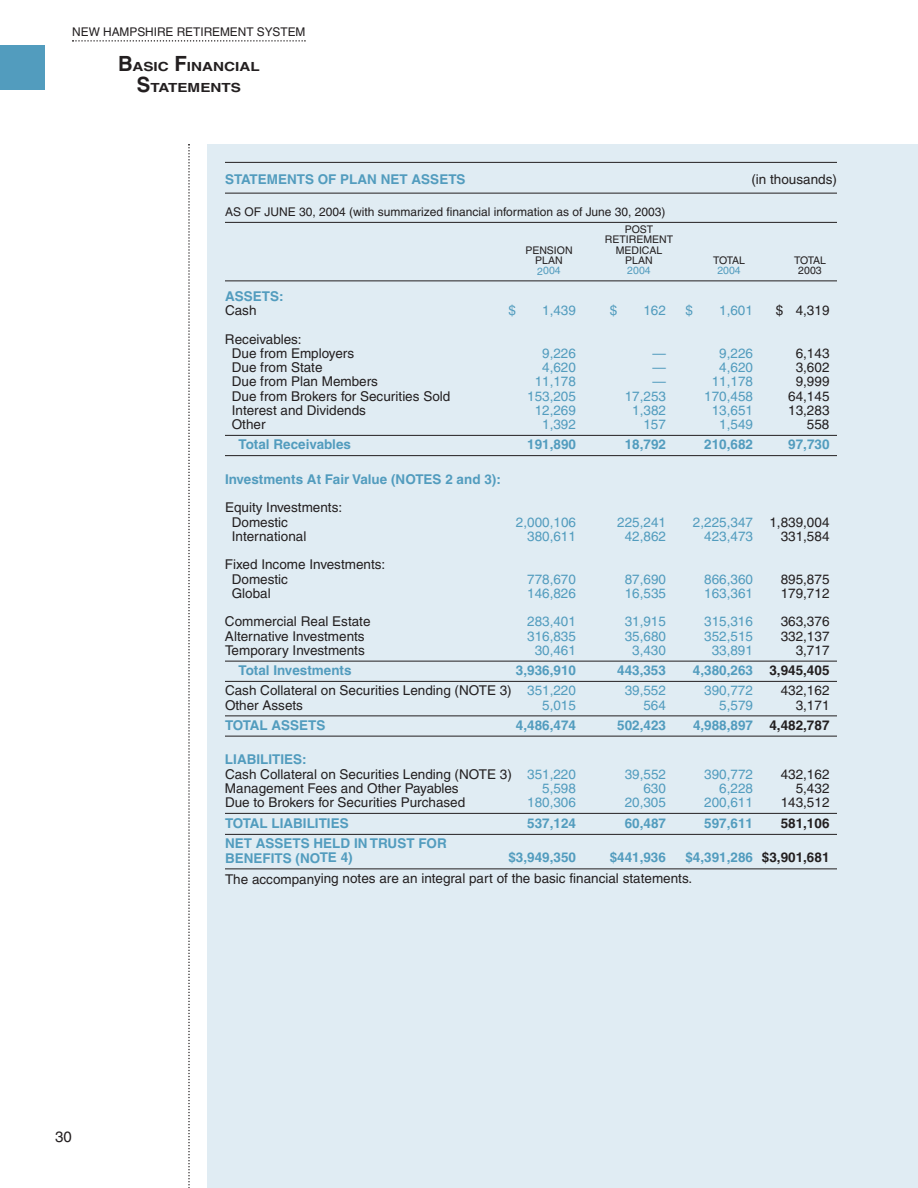
<style>
.page{position:relative;width:918px;height:1188px;background:#fff}
.page>*{position:absolute;margin:0;border:0;box-sizing:border-box;transform-origin:0 0}
.t1{font:15px "Helvetica";color:#231f20}
.t2{font:13.5px/14.2px "Helvetica";color:#231f20}
.t3{font:13.5px "Helvetica";color:#529cbe}
.t4{font:700 13.5px/14.2px "Helvetica";color:#529cbe}
.t5{font:700 13.5px "Helvetica";color:#231f20}
.t6{font:700 12.6px/21px "Helvetica";color:#231f20;text-align:center;scale:1.21 1}
.t7{font:12px "Helvetica";color:#231f20}
.t8{font:10.5px/10.5px "Helvetica";color:#231f20;text-align:center}
.t9{font:10.5px "Helvetica";color:#529cbe}
.s1{font-size:21px}
.s2{color:#e0ecf3}
.s3{color:#231f20}
.s4{color:#529cbe}
.s5{font-weight:700;color:#529cbe}
.s6{font-weight:700}
</style>
<div class="page">
<div style="left:0;top:45px;width:45px;height:45px;background:#529cbe"></div>
<svg style="left:188px;top:144px;width:2px;height:1044px"></svg>
<div style="left:207px;top:144px;width:711px;height:1044px;background:#e0ecf3"></div>
<svg style="left:72px;top:40px;width:234px;height:2px"></svg>
<hr style="left:225px;top:162px;width:612px;height:1px;background:#231f20">
<hr style="left:225px;top:193px;width:612px;height:1px;background:#231f20">
<hr style="left:225px;top:222px;width:612px;height:1px;background:#231f20">
<hr style="left:225px;top:280px;width:612px;height:1px;background:#231f20">
<hr style="left:225px;top:435px;width:612px;height:1px;background:#231f20">
<hr style="left:225px;top:455px;width:612px;height:1px;background:#231f20">
<hr style="left:225px;top:661px;width:612px;height:1px;background:#231f20">
<hr style="left:225px;top:681px;width:612px;height:1px;background:#231f20">
<hr style="left:225px;top:716px;width:612px;height:1px;background:#231f20">
<hr style="left:225px;top:736px;width:612px;height:1px;background:#231f20">
<hr style="left:225px;top:813px;width:612px;height:1px;background:#231f20">
<hr style="left:225px;top:834px;width:612px;height:1px;background:#231f20">
<hr style="left:225px;top:868px;width:612px;height:1px;background:#231f20">
<p class="t7" style="left:72px;top:27px;width:235px">NEW HAMPSHIRE RETIREMENT SYSTEM</p>
<p class="t6" style="left:118px;top:57px;width:119px"><span class="s1">B</span>ASIC <span class="s1">F</span>INANCIAL<br><span class="s1">S</span>TATEMENTS</p>
<p class="t4" style="left:225px;top:173px;width:242px">STATEMENTS OF PLAN NET ASSETS</p>
<p class="t2" style="left:751px;top:173px;width:87px">(in thousands)</p>
<p class="t7" style="left:225px;top:207px;width:442px">AS OF JUNE 30, 2004 (with summarized financial information as of June 30, 2003)</p>
<p class="t8" style="left:605px;top:225px;width:70px">POST<br>RETIREMENT</p>
<p class="t8" style="left:525px;top:246px;width:49px">PENSION</p>
<p class="t8" style="left:616px;top:246px;width:48px">MEDICAL</p>
<p class="t8" style="left:535px;top:256px;width:29px">PLAN</p>
<p class="t8" style="left:625px;top:256px;width:29px">PLAN</p>
<p class="t8" style="left:713px;top:256px;width:33px">TOTAL</p>
<p class="t8" style="left:794px;top:256px;width:33px">TOTAL</p>
<p class="t9" style="left:537px;top:267px;width:25px">2004</p>
<p class="t9" style="left:627px;top:267px;width:25px">2004</p>
<p class="t9" style="left:717px;top:267px;width:25px">2004</p>
<p class="t8" style="left:798px;top:267px;width:25px">2003</p>
<p class="t4" style="left:225px;top:290px;width:60px">ASSETS:</p>
<p class="t2" style="left:225px;top:304px;width:33px">Cash</p>
<p class="t3" style="left:508px;top:305px;width:69px">$<span class="s2">0,00</span>1,439</p>
<p class="t3" style="left:610px;top:305px;width:58px">$<span class="s2">000,</span>162</p>
<p class="t3" style="left:685px;top:305px;width:69px">$<span class="s2">0,00</span>1,601</p>
<p class="t2" style="left:776px;top:304px;width:55px">$<span class="s2">0º</span>4,319</p>
<p class="t2" style="left:232px;top:333px;width:124px;text-indent:-7px">Receivables:<br>Due from Employers</p>
<p class="t3" style="left:542px;top:348px;width:35px">9,226</p>
<p class="t3" style="left:653px;top:348px;width:15px">—</p>
<p class="t3" style="left:719px;top:348px;width:35px">9,226</p>
<p class="t2" style="left:796px;top:347px;width:35px">6,143</p>
<p class="t2" style="left:232px;top:361px;width:92px">Due from State</p>
<p class="t3" style="left:542px;top:362px;width:35px">4,620</p>
<p class="t3" style="left:653px;top:362px;width:15px">—</p>
<p class="t3" style="left:719px;top:362px;width:35px">4,620</p>
<p class="t2" style="left:796px;top:361px;width:35px">3,602</p>
<p class="t2" style="left:232px;top:376px;width:148px">Due from Plan Members</p>
<p class="t3" style="left:535px;top:377px;width:43px">11,178</p>
<p class="t3" style="left:653px;top:377px;width:15px">—</p>
<p class="t3" style="left:712px;top:377px;width:43px">11,178</p>
<p class="t2" style="left:796px;top:376px;width:35px">9,999</p>
<p class="t2" style="left:232px;top:390px;width:220px">Due from Brokers for Securities Sold</p>
<p class="t3" style="left:527px;top:391px;width:50px">153,205</p>
<p class="t3" style="left:625px;top:391px;width:43px">17,253</p>
<p class="t3" style="left:704px;top:391px;width:50px">170,458</p>
<p class="t2" style="left:788px;top:390px;width:43px">64,145</p>
<p class="t2" style="left:232px;top:404px;width:136px">Interest and Dividends</p>
<p class="t3" style="left:535px;top:405px;width:43px">12,269</p>
<p class="t3" style="left:632px;top:405px;width:35px">1,382</p>
<p class="t3" style="left:712px;top:405px;width:43px">13,651</p>
<p class="t2" style="left:788px;top:404px;width:43px">13,283</p>
<p class="t2" style="left:232px;top:418px;width:35px">Other</p>
<p class="t3" style="left:542px;top:419px;width:35px">1,392</p>
<p class="t3" style="left:643px;top:419px;width:24px">157</p>
<p class="t3" style="left:719px;top:419px;width:35px">1,549</p>
<p class="t2" style="left:807px;top:418px;width:24px">558</p>
<p class="t4" style="left:238px;top:438px;width:114px">Total Receivables</p>
<p class="t4" style="left:527px;top:438px;width:50px">191,890</p>
<p class="t4" style="left:625px;top:438px;width:43px">18,792</p>
<p class="t4" style="left:704px;top:438px;width:50px">210,682</p>
<p class="t4" style="left:788px;top:438px;width:43px">97,730</p>
<p class="t4" style="left:225px;top:473px;width:277px">Investments At Fair Value (NOTES 2 and 3):</p>
<p class="t2" style="left:232px;top:502px;width:112px;text-indent:-7px">Equity Investments:<br>Domestic</p>
<p class="t3" style="left:516px;top:517px;width:62px">2,000,106</p>
<p class="t3" style="left:617px;top:517px;width:50px">225,241</p>
<p class="t3" style="left:693px;top:517px;width:138px">2,225,347 <span class="s3">1,839,004</span></p>
<p class="t2" style="left:232px;top:530px;width:76px">International</p>
<p class="t3" style="left:527px;top:531px;width:50px">380,611</p>
<p class="t3" style="left:625px;top:531px;width:43px">42,862</p>
<p class="t3" style="left:704px;top:531px;width:50px">423,473</p>
<p class="t2" style="left:781px;top:530px;width:50px">331,584</p>
<p class="t2" style="left:232px;top:559px;width:155px;text-indent:-7px">Fixed Income Investments:<br>Domestic</p>
<p class="t3" style="left:527px;top:574px;width:50px">778,670</p>
<p class="t3" style="left:625px;top:574px;width:43px">87,690</p>
<p class="t3" style="left:704px;top:574px;width:50px">866,360</p>
<p class="t2" style="left:781px;top:573px;width:50px">895,875</p>
<p class="t1" style="left:55px;top:1131px;width:18px">30</p>
<p class="t2" style="left:232px;top:587px;width:41px">Global</p>
<p class="t3" style="left:527px;top:588px;width:50px">146,826</p>
<p class="t3" style="left:625px;top:588px;width:43px">16,535</p>
<p class="t3" style="left:704px;top:588px;width:50px">163,361</p>
<p class="t2" style="left:781px;top:587px;width:50px">179,712</p>
<p class="t2" style="left:225px;top:616px;width:147px">Commercial Real Estate</p>
<p class="t3" style="left:527px;top:617px;width:50px">283,401</p>
<p class="t3" style="left:625px;top:617px;width:43px">31,915</p>
<p class="t3" style="left:704px;top:617px;width:50px">315,316</p>
<p class="t2" style="left:781px;top:616px;width:50px">363,376</p>
<p class="t2" style="left:225px;top:630px;width:141px">Alternative Investments</p>
<p class="t3" style="left:527px;top:631px;width:50px">316,835</p>
<p class="t3" style="left:625px;top:631px;width:43px">35,680</p>
<p class="t3" style="left:704px;top:631px;width:50px">352,515</p>
<p class="t2" style="left:781px;top:630px;width:50px">332,137</p>
<p class="t2" style="left:225px;top:644px;width:141px">Temporary Investments</p>
<p class="t3" style="left:535px;top:645px;width:43px">30,461</p>
<p class="t3" style="left:632px;top:645px;width:35px">3,430</p>
<p class="t3" style="left:712px;top:645px;width:43px">33,891</p>
<p class="t2" style="left:796px;top:644px;width:35px">3,717</p>
<p class="t4" style="left:238px;top:664px;width:115px">Total Investments</p>
<p class="t4" style="left:516px;top:664px;width:62px">3,936,910</p>
<p class="t4" style="left:617px;top:664px;width:50px">443,353</p>
<p class="t4" style="left:693px;top:664px;width:138px">4,380,263 <span class="s3">3,945,405</span></p>
<p class="t2" style="left:225px;top:685px;width:353px">Cash Collateral on Securities Lending (NOTE 3) <span class="s4">351,220</span></p>
<p class="t3" style="left:625px;top:686px;width:43px">39,552</p>
<p class="t3" style="left:704px;top:686px;width:50px">390,772</p>
<p class="t2" style="left:781px;top:685px;width:50px">432,162</p>
<p class="t2" style="left:225px;top:699px;width:80px">Other Assets</p>
<p class="t3" style="left:542px;top:700px;width:35px">5,015</p>
<p class="t3" style="left:643px;top:700px;width:24px">564</p>
<p class="t3" style="left:719px;top:700px;width:35px">5,579</p>
<p class="t2" style="left:796px;top:699px;width:35px">3,171</p>
<p class="t4" style="left:225px;top:719px;width:102px">TOTAL ASSETS</p>
<p class="t4" style="left:516px;top:719px;width:62px">4,486,474</p>
<p class="t4" style="left:617px;top:719px;width:50px">502,423</p>
<p class="t4" style="left:693px;top:719px;width:138px">4,988,897 <span class="s3">4,482,787</span></p>
<p class="t2" style="left:225px;top:754px;width:353px"><span class="s5">LIABILITIES:<br></span>Cash Collateral on Securities Lending (NOTE 3) <span class="s4">351,220</span></p>
<p class="t3" style="left:625px;top:769px;width:43px">39,552</p>
<p class="t3" style="left:704px;top:769px;width:50px">390,772</p>
<p class="t2" style="left:781px;top:768px;width:50px">432,162</p>
<p class="t2" style="left:225px;top:782px;width:235px">Management Fees and Other Payables</p>
<p class="t3" style="left:542px;top:783px;width:35px">5,598</p>
<p class="t3" style="left:643px;top:783px;width:24px">630</p>
<p class="t3" style="left:719px;top:783px;width:35px">6,228</p>
<p class="t2" style="left:796px;top:782px;width:35px">5,432</p>
<p class="t2" style="left:225px;top:796px;width:242px">Due to Brokers for Securities Purchased</p>
<p class="t3" style="left:527px;top:797px;width:50px">180,306</p>
<p class="t3" style="left:625px;top:797px;width:43px">20,305</p>
<p class="t3" style="left:704px;top:797px;width:50px">200,611</p>
<p class="t2" style="left:781px;top:796px;width:50px">143,512</p>
<p class="t4" style="left:225px;top:817px;width:125px">TOTAL LIABILITIES</p>
<p class="t4" style="left:527px;top:817px;width:50px">537,124</p>
<p class="t4" style="left:625px;top:817px;width:43px">60,487</p>
<p class="t4" style="left:704px;top:817px;width:50px">597,611</p>
<p class="t5" style="left:781px;top:818px;width:50px">581,106</p>
<p class="t4" style="left:225px;top:837px;width:223px">NET ASSETS HELD IN TRUST FOR<br>BENEFITS (NOTE 4)</p>
<p class="t2" style="left:225px;top:849px;width:606px;line-height:21px;text-indent:460px"><span class="s5">$4,391,286</span> <span class="s6">$3,901,681<br></span>The accompanying notes are an integral part of the basic financial statements.</p>
<p class="t4" style="left:508px;top:852px;width:69px">$3,949,350</p>
<p class="t4" style="left:610px;top:852px;width:58px">$441,936</p>
</div>
